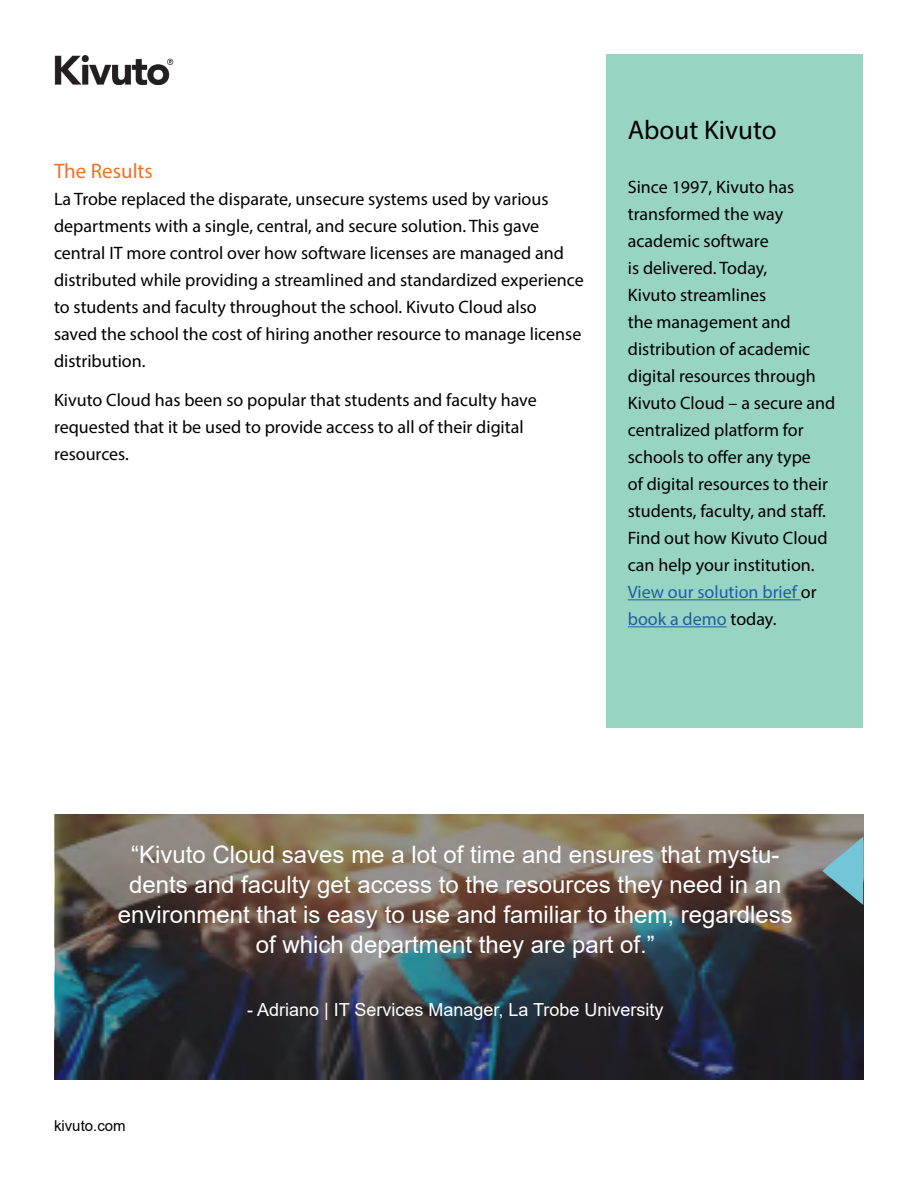
<style>
.page{position:relative;width:918px;height:1188px;background:#fff}
.page>*{position:absolute;margin:0;border:0;box-sizing:border-box;transform-origin:0 0}
.t1{font:27px "Myriad Pro";color:#000}
.t2{font:24px/30px "Arial";color:#fff;text-align:center}
.t3{font:21px "Myriad Pro";color:#f37025}
.t4{font:18px/27px "Myriad Pro";color:#000}
.t5{font:18px "Arial";color:#fff}
.t6{font:15px "Arial";color:#000}
.s1{color:#215e9e}
</style>
<div class="page">
<img style="left:55px;top:55px;width:118px;height:29px">
<div style="left:607px;top:54px;width:256px;height:673px;background:#98d4c4"></div>
<hr style="left:628px;top:599px;width:173px;height:1px;background:#215e9e">
<hr style="left:628px;top:626px;width:99px;height:1px;background:#215e9e">
<img style="left:56px;top:815px;width:808px;height:265px">
<svg style="left:822px;top:837px;width:41px;height:68px"></svg>
<p class="t3" style="left:54px;top:158px;width:100px">The Results</p>
<p class="t4" style="left:54px;top:185px;width:531px">La Trobe replaced the disparate, unsecure systems used by various departments with a single, central, and secure solution. This gave central IT more control over how software licenses are managed and distributed while providing a streamlined and standardized experience to students and faculty throughout the school. Kivuto Cloud also saved the school the cost of hiring another resource to manage license distribution.</p>
<p class="t4" style="left:54px;top:386px;width:484px">Kivuto Cloud has been so popular that students and faculty have requested that it be used to provide access to all of their digital resources.</p>
<h1 class="t1" style="left:628px;top:113px;width:150px">About Kivuto</h1>
<p class="t4" style="left:628px;top:173px;width:209px">Since 1997, Kivuto has transformed the way academic software<br>is delivered. Today,<br>Kivuto streamlines<br>the management and distribution of academic digital resources through<br>Kivuto Cloud – a secure and centralized platform for schools to offer any type<br>of digital resources to their students, faculty, and staff.<br>Find out how Kivuto Cloud can help your institution.<br><span class="s1">View our solution brief</span> or <span class="s1">book a demo</span> today.</p>
<h2 class="t2" style="left:118px;top:839px;width:676px">“Kivuto Cloud saves me a lot of time and ensures that mystu&shy;dents and faculty get access to the resources they need in an environment that is easy to use and familiar to them, regardless of which department they are part of.”</h2>
<p class="t6" style="left:54px;top:1115px;width:73px">kivuto.com</p>
<p class="t5" style="left:247px;top:997px;width:418px">- Adriano | IT Services Manager, La Trobe University</p>
</div>
